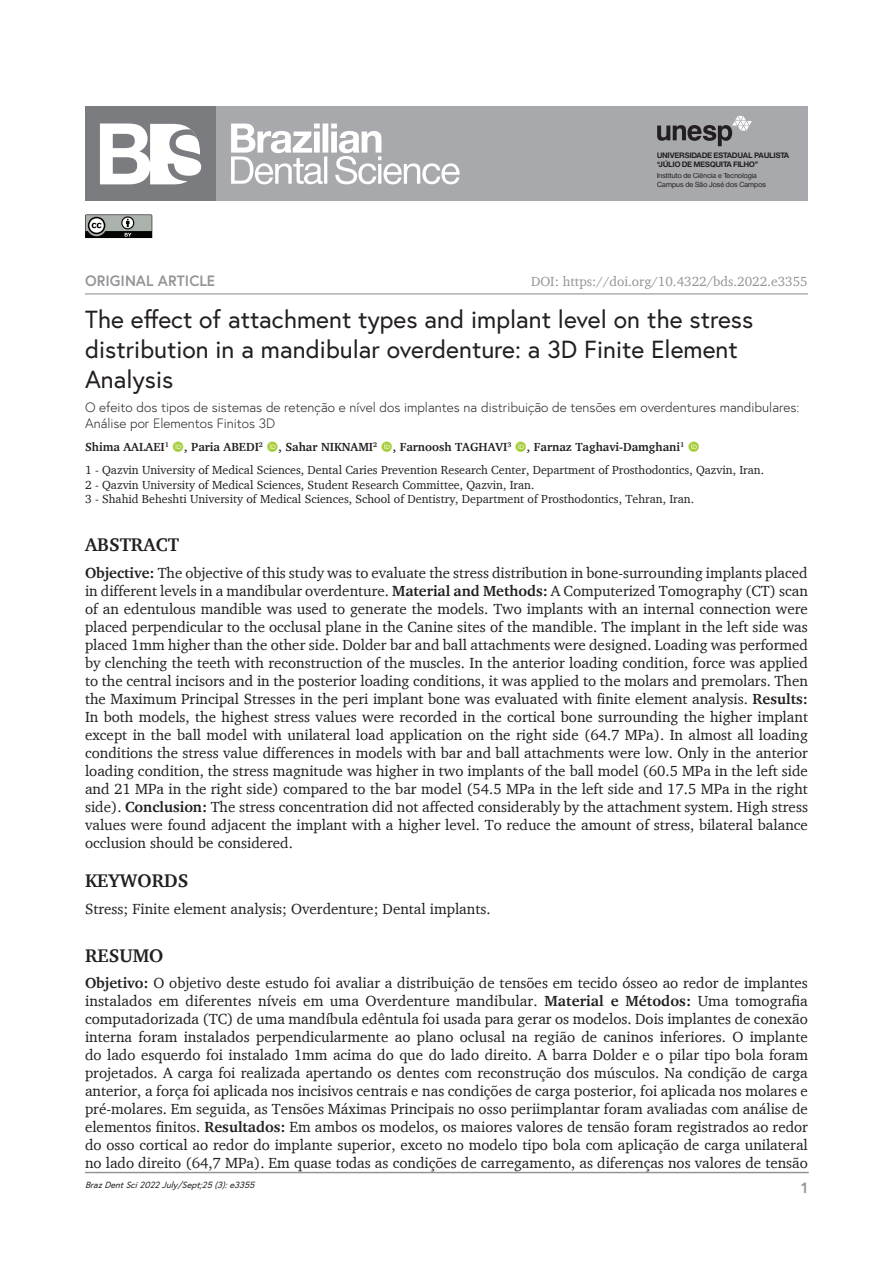
<style>
.page{position:relative;width:893px;height:1263px;background:#fff}
.page>*{position:absolute;margin:0;border:0;box-sizing:border-box;transform-origin:0 0}
.ArticleTitle{font:24.75px/29.7px "Europa";color:#231f20}
.AbstractTitle{font:700 18.75px "Charter";color:#231f20}
.KeywordsTitle{font:700 18.75px "Charter";color:#231f20}
.AbstractTitle-Trans1{font:700 18.75px "Charter";color:#231f20}
.Abstract{font:15px/18px "Charter";color:#231f20;text-align:justify}
.Abstract-Trans1{font:15px/18px "Charter";color:#231f20;text-align:justify}
.Keywords{font:15px "Charter";color:#231f20}
.t1{font:700 15px "Europa";color:#939598}
.ArticleTitle-Trans1{font:300 13.5px/16.2px "Europa";color:#231f20}
.t2{font:13.5px "Charter";color:#939598}
.Affiliations{font:12px "Charter";color:#231f20}
.Authors{font:700 12px "Charter";color:#231f20}
.t3{font:italic 9px "Europa";color:#231f20}
.t4{font:700 7.35px/8.7px "Sh Europa Nr 2";letter-spacing:.025em;color:#231f20}
.t5{font:6.9px/8.2px "Sh Europa Nr 2";letter-spacing:.025em;color:#231f20}
.s1{font-weight:700}
</style>
<div class="page">
<svg style="left:85px;top:214px;width:68px;height:25px;background:#7d817d"></svg>
<div style="left:85px;top:106px;width:723px;height:95px;background:#a8a9ad"></div>
<svg style="left:657px;top:116px;width:95px;height:30px"></svg>
<svg style="left:231px;top:124px;width:229px;height:60px"></svg>
<div style="left:85px;top:106px;width:131px;height:95px;background:#7a7c7f"></div>
<svg style="left:100px;top:124px;width:102px;height:60px"></svg>
<hr style="left:85px;top:293px;width:723px;height:1px;background:#939598">
<hr style="left:85px;top:1172px;width:724px;height:1px;background:#939598">
<p class="t4" style="left:657px;top:151px;width:134px">UNIVERSIDADE ESTADUAL PAULISTA “JÚLIO DE MESQUITA FILHO”</p>
<p class="t5" style="left:657px;top:172px;width:110px">Instituto de Ciência e Tecnologia<br>Campus de São José dos Campos</p>
<p class="t1" style="left:85px;top:270px;width:132px">ORIGINAL ARTICLE</p>
<p class="t2" style="left:531px;top:273px;width:278px">DOI: https://doi.org/10.4322/bds.2022.e3355</p>
<p class="ArticleTitle" style="left:85px;top:304px;width:670px">The effect of attachment types and implant level on the stress distribution in a mandibular overdenture: a 3D Finite Element<br>Analysis</p>
<p class="ArticleTitle-Trans1" style="left:85px;top:399px;width:716px">O efeito dos tipos de sistemas de retenção e nível dos implantes na distribuição de tensões em overdentures mandibulares:<br>Análise por Elementos Finitos 3D</p>
<p class="Authors" style="left:85px;top:440px;width:85px">Shima AALAEI<sup>1</sup></p>
<p class="Authors" style="left:184px;top:440px;width:80px">, Paria ABEDI<sup>2</sup></p>
<p class="Authors" style="left:278px;top:440px;width:100px">, Sahar NIKNAMI<sup>2</sup></p>
<p class="Authors" style="left:393px;top:440px;width:120px">, Farnoosh TAGHAVI<sup>3</sup></p>
<p class="Authors" style="left:527px;top:440px;width:159px">, Farnaz Taghavi-Damghani<sup>1</sup></p>
<p class="Affiliations" style="left:85px;top:463px;width:680px">1 - Qazvin University of Medical Sciences, Dental Caries Prevention Research Center, Department of Prosthodontics, Qazvin, Iran.</p>
<p class="Affiliations" style="left:85px;top:477px;width:451px">2 - Qazvin University of Medical Sciences, Student Research Committee, Qazvin, Iran.</p>
<p class="Affiliations" style="left:85px;top:491px;width:610px">3 - Shahid Beheshti University of Medical Sciences, School of Dentistry, Department of Prosthodontics, Tehran, Iran.</p>
<p class="AbstractTitle" style="left:85px;top:533px;width:95px">ABSTRACT</p>
<p class="Abstract" style="left:85px;top:563px;width:724px"><span class="s1">Objective:</span> The objective of this study was to evaluate the stress distribution in bone-surrounding implants placed in different levels in a mandibular overdenture. <span class="s1">Material and Methods:</span> A Computerized Tomography (CT) scan of an edentulous mandible was used to generate the models. Two implants with an internal connection were placed perpendicular to the occlusal plane in the Canine sites of the mandible. The implant in the left side was placed 1mm higher than the other side. Dolder bar and ball attachments were designed. Loading was performed by clenching the teeth with reconstruction of the muscles. In the anterior loading condition, force was applied to the central incisors and in the posterior loading conditions, it was applied to the molars and premolars. Then the Maximum Principal Stresses in the peri implant bone was evaluated with finite element analysis. <span class="s1">Results:<br></span>In both models, the highest stress values were recorded in the cortical bone surrounding the higher implant except in the ball model with unilateral load application on the right side (64.7 MPa). In almost all loading conditions the stress value differences in models with bar and ball attachments were low. Only in the anterior loading condition, the stress magnitude was higher in two implants of the ball model (60.5 MPa in the left side and 21 MPa in the right side) compared to the bar model (54.5 MPa in the left side and 17.5 MPa in the right side). <span class="s1">Conclusion:</span> The stress concentration did not affected considerably by the attachment system. High stress values were found adjacent the implant with a higher level. To reduce the amount of stress, bilateral balance occlusion should be considered.</p>
<p class="KeywordsTitle" style="left:85px;top:869px;width:105px">KEYWORDS</p>
<p class="Keywords" style="left:85px;top:899px;width:407px">Stress; Finite element analysis; Overdenture; Dental implants.</p>
<p class="AbstractTitle-Trans1" style="left:85px;top:943px;width:80px">RESUMO</p>
<p class="Abstract-Trans1" style="left:85px;top:974px;width:724px"><span class="s1">Objetivo:</span> O objetivo deste estudo foi avaliar a distribuição de tensões em tecido ósseo ao redor de implantes instalados em diferentes níveis em uma Overdenture mandibular. <span class="s1">Material e Métodos:</span> Uma tomografia computadorizada (TC) de uma mandíbula edêntula foi usada para gerar os modelos. Dois implantes de conexão interna foram instalados perpendicularmente ao plano oclusal na região de caninos inferiores. O implante do lado esquerdo foi instalado 1mm acima do que do lado direito. A barra Dolder e o pilar tipo bola foram projetados. A carga foi realizada apertando os dentes com reconstrução dos músculos. Na condição de carga anterior, a força foi aplicada nos incisivos centrais e nas condições de carga posterior, foi aplicada nos molares e pré-molares. Em seguida, as Tensões Máximas Principais no osso periimplantar foram avaliadas com análise de elementos finitos. <span class="s1">Resultados:</span> Em ambos os modelos, os maiores valores de tensão foram registrados ao redor do osso cortical ao redor do implante superior, exceto no modelo tipo bola com aplicação de carga unilateral no lado direito (64,7 MPa). Em quase todas as condições de carregamento, as diferenças nos valores de tensão</p>
<p class="t3" style="left:85px;top:1179px;width:174px">BrazDentSci2022July/Sept;25(3):e3355</p>
<p class="t1" style="left:801px;top:1177px;width:8px">1</p>
</div>
